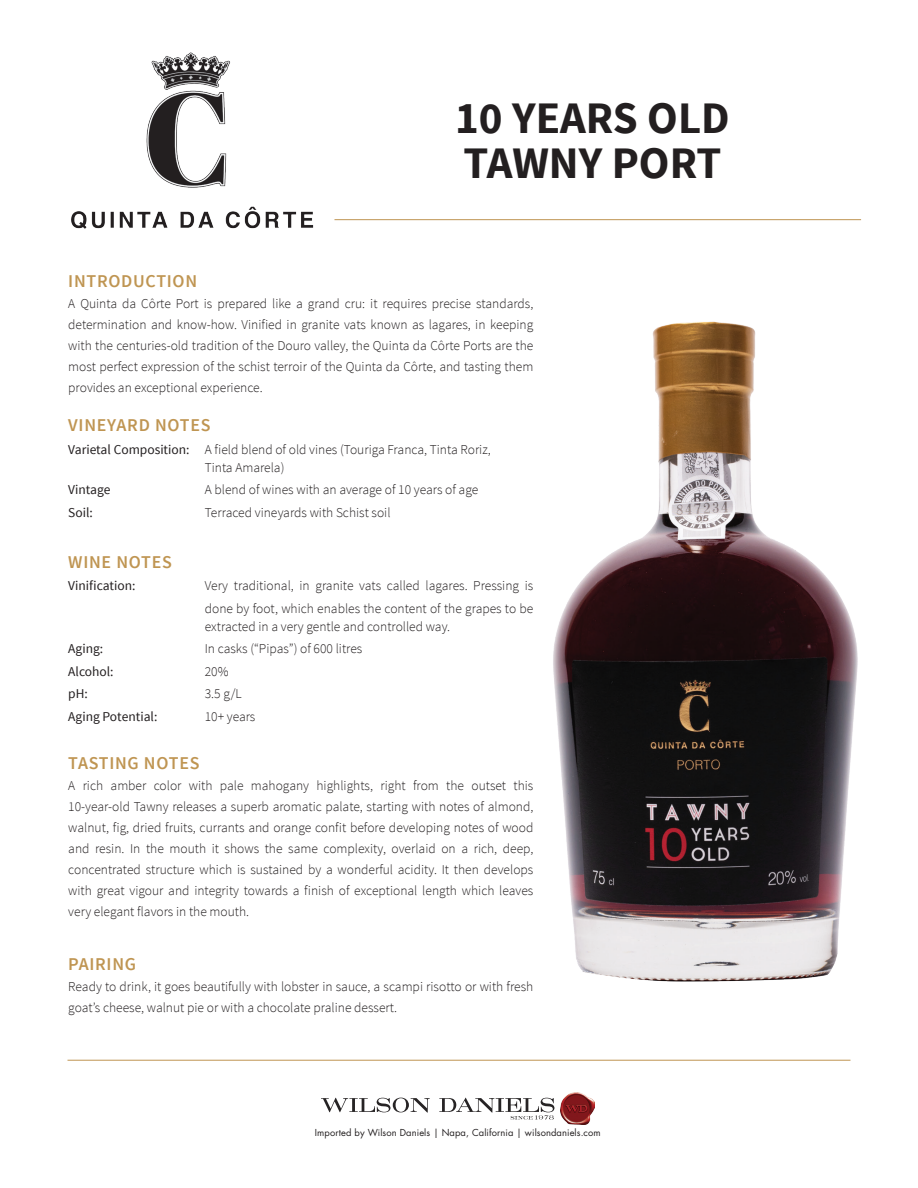
<style>
.page{position:relative;width:918px;height:1188px;background:#fff}
.page>*{position:absolute;margin:0;border:0;box-sizing:border-box;transform-origin:0 0}
.t1{font:700 45px "Source Sans Pro";color:#231f20}
.t2{font:600 18px "Source Sans Pro";letter-spacing:.04em;color:#bf9552}
.t3{font:300 13.5px/21px "Source Sans Pro";color:#231f20}
.t4{font:13.5px "Source Sans Pro";color:#231f20}
.t5{font:9.3px "Futura Std";letter-spacing:.01em;color:#231f20}
.s1{font-weight:400}
</style>
<div class="page">
<svg style="left:321px;top:1098px;width:109px;height:15px"></svg>
<img style="left:561px;top:1093px;width:34px;height:31px">
<svg style="left:439px;top:1098px;width:115px;height:22px"></svg>
<hr style="left:334px;top:219px;width:527px;height:1px;background:#bf9552">
<hr style="left:68px;top:1060px;width:782px;height:1px;background:#bf9552">
<img style="left:71px;top:52px;width:243px;height:177px">
<img style="left:553px;top:321px;width:305px;height:661px">
<p class="t1" style="left:455px;top:89px;width:276px">10 YEARS OLD</p>
<p class="t1" style="left:464px;top:134px;width:259px">TAWNY PORT</p>
<p class="t2" style="left:68px;top:270px;width:130px">INTRODUCTION</p>
<p class="t3" style="left:68px;top:293px;width:467px;text-align:justify">A Quinta da Côrte Port is prepared like a grand cru: it requires precise standards, determination and know-how. Vinified in granite vats known as lagares, in keeping with the centuries-old tradition of the Douro valley, the Quinta da Côrte Ports are the most perfect expression of the schist terroir of the Quinta da Côrte, and tasting them provides an exceptional experience.</p>
<p class="t2" style="left:68px;top:414px;width:144px">VINEYARD NOTES</p>
<p class="t3" style="left:205px;top:440px;width:287px;line-height:18px;text-indent:-136px"><span class="s1">Varietal Composition:</span> A field blend of old vines (Touriga Franca, Tinta Roriz,<br>Tinta Amarela)</p>
<p class="t4" style="left:68px;top:482px;width:44px">Vintage</p>
<p class="t3" style="left:205px;top:479px;width:275px">A blend of wines with an average of 10 years of age</p>
<p class="t4" style="left:68px;top:504px;width:26px">Soil:</p>
<p class="t3" style="left:205px;top:502px;width:187px">Terraced vineyards with Schist soil</p>
<p class="t2" style="left:68px;top:551px;width:105px">WINE NOTES</p>
<p class="t4" style="left:68px;top:578px;width:69px">Vinification:</p>
<p class="t3" style="left:205px;top:575px;width:330px;line-height:22.5px">Very traditional, in granite vats called lagares. Pressing is done by foot, which enables the content of the grapes to be</p>
<p class="t3" style="left:205px;top:616px;width:247px">extracted in a very gentle and controlled way.</p>
<p class="t4" style="left:68px;top:641px;width:36px">Aging:</p>
<p class="t3" style="left:205px;top:638px;width:159px">In casks (“Pipas”) of 600 litres</p>
<p class="t4" style="left:68px;top:663px;width:47px">Alcohol:</p>
<p class="t3" style="left:205px;top:661px;width:25px">20%</p>
<p class="t4" style="left:68px;top:686px;width:21px">pH:</p>
<p class="t3" style="left:205px;top:683px;width:38px">3.5 g/L</p>
<p class="t4" style="left:68px;top:708px;width:91px">Aging Potential:</p>
<p class="t3" style="left:205px;top:706px;width:52px">10+ years</p>
<p class="t2" style="left:68px;top:752px;width:133px">TASTING NOTES</p>
<p class="t3" style="left:68px;top:775px;width:467px;text-align:justify">A rich amber color with pale mahogany highlights, right from the outset this 10-year-old Tawny releases a superb aromatic palate, starting with notes of almond, walnut, fig, dried fruits, currants and orange confit before developing notes of wood and resin. In the mouth it shows the same complexity, overlaid on a rich, deep, concentrated structure which is sustained by a wonderful acidity. It then develops with great vigour and integrity towards a finish of exceptional length which leaves very elegant flavors in the mouth.</p>
<p class="t2" style="left:68px;top:953px;width:69px">PAIRING</p>
<p class="t3" style="left:68px;top:976px;width:467px">Ready to drink, it goes beautifully with lobster in sauce, a scampi risotto or with fresh goat’s cheese, walnut pie or with a chocolate praline dessert.</p>
<p class="t5" style="left:315px;top:1126px;width:287px">Imported by Wilson Daniels | Napa, California | wilsondaniels.com</p>
</div>
